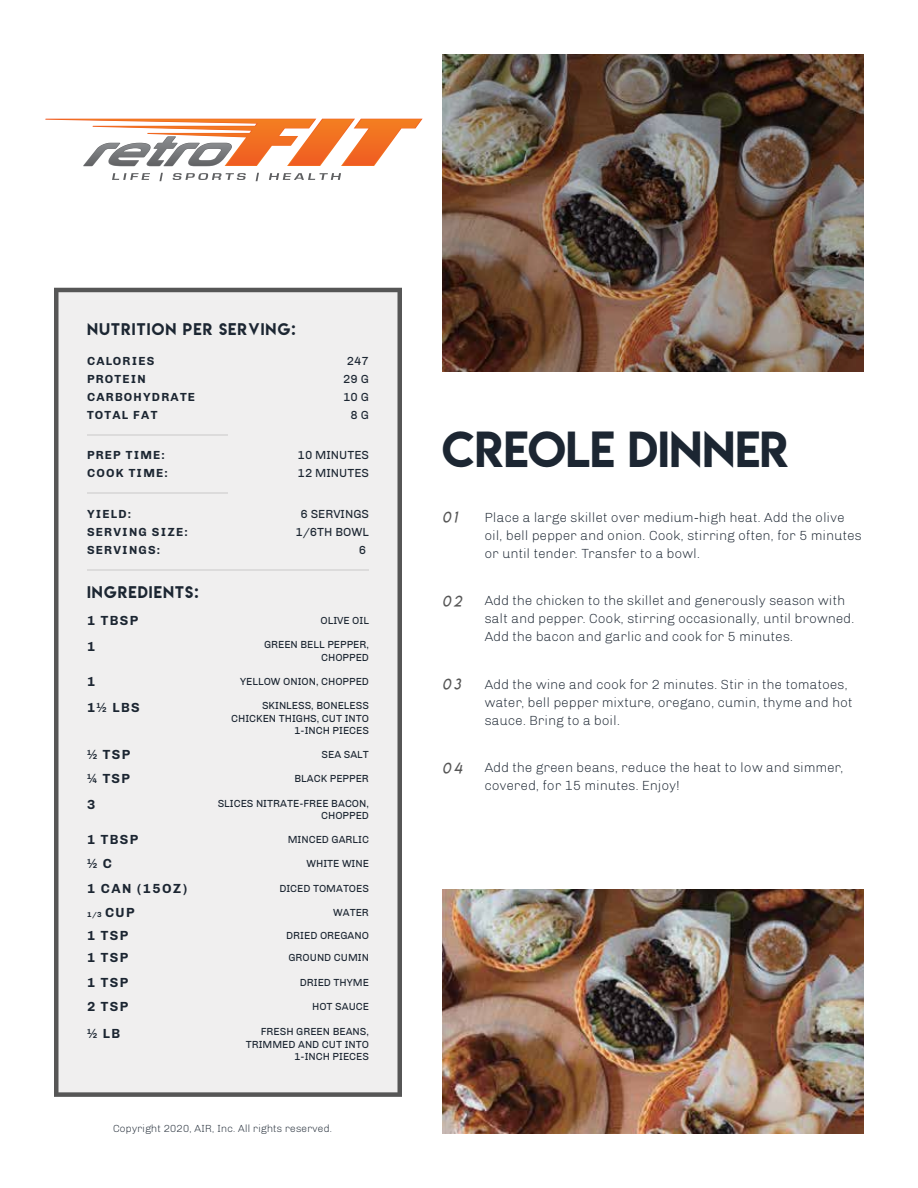
<style>
.page{position:relative;width:918px;height:1188px;background:#fff}
.page>*{position:absolute;margin:0;border:0;box-sizing:border-box;transform-origin:0 0}
.t1{font:45px "Lemon Milk";color:#1c2632}
.t2{font:15px "Lemon Milk";letter-spacing:.075em;color:#1c2632}
.t3{font:15px "Lemon Milklightitalic";letter-spacing:.2em;color:#565656}
.t4{font:300 13.5px/18px "Chivo";color:#1c2632}
.t5{font:700 13.5px "Chivo";letter-spacing:.1em;color:#1c2632}
.t6{font:700 12px/18px "Chivo";letter-spacing:.1em;color:#1c2632}
.t7{font:12px/18px "Chivo";color:#1c2632;text-align:right}
.t8{font:10.5px/12.6px "Chivo";color:#1c2632;text-align:right}
.t9{font:300 10.5px "Chivo";color:#1c2632}
.t10{font:700 7.5px "Chivo";color:#1c2632}
.s1{font-size:13.5px}
</style>
<div class="page">
<img style="left:443px;top:54px;width:421px;height:317px">
<img style="left:443px;top:890px;width:421px;height:244px">
<div style="left:54px;top:288px;width:348px;height:809px;background:#f0efef"></div>
<hr style="left:87px;top:434px;width:141px;height:2px;background:#dcdbdb">
<hr style="left:87px;top:569px;width:282px;height:2px;background:#dcdbdb">
<hr style="left:87px;top:493px;width:141px;height:1px;background:#dcdbdb">
<svg style="left:112px;top:173px;width:38px;height:7px"></svg>
<svg style="left:159px;top:173px;width:4px;height:8px"></svg>
<svg style="left:173px;top:173px;width:73px;height:7px"></svg>
<svg style="left:256px;top:173px;width:3px;height:8px"></svg>
<svg style="left:269px;top:173px;width:72px;height:7px"></svg>
<svg style="left:45px;top:119px;width:378px;height:47px"></svg>
<p class="t2" style="left:87px;top:318px;width:210px">NUTRITION PER SERVING:</p>
<p class="t6" style="left:87px;top:352px;width:110px">CALORIES<br>PROTEIN<br>CARBOHYDRATE<br>TOTAL FAT</p>
<p class="t7" style="left:343px;top:352px;width:27px">247<br>29 G<br>10 G<br>8 G</p>
<p class="t6" style="left:87px;top:446px;width:82px">PREP TIME:<br>COOK TIME:</p>
<p class="t7" style="left:298px;top:446px;width:73px;text-align:left">10 MINUTES<br>12 MINUTES</p>
<p class="t6" style="left:87px;top:505px;width:102px">YIELD:<br>SERVING SIZE:<br>SERVINGS:</p>
<p class="t7" style="left:295px;top:505px;width:75px">6 SERVINGS<br>1/6TH BOWL<br>6</p>
<p class="t2" style="left:87px;top:581px;width:113px">INGREDIENTS:</p>
<p class="t5" style="left:87px;top:612px;width:53px">1 TBSP</p>
<p class="t5" style="left:87px;top:638px;width:10px">1</p>
<p class="t8" style="left:320px;top:614px;width:50px">OLIVE OIL</p>
<p class="t8" style="left:264px;top:638px;width:106px">GREEN BELL PEPPER,<br>CHOPPED</p>
<p class="t5" style="left:87px;top:673px;width:10px">1</p>
<p class="t8" style="left:240px;top:675px;width:130px">YELLOW ONION, CHOPPED</p>
<p class="t5" style="left:87px;top:699px;width:54px">1½ LBS</p>
<p class="t8" style="left:231px;top:699px;width:139px">SKINLESS, BONELESS<br>CHICKEN THIGHS, CUT INTO<br>1-INCH PIECES</p>
<p class="t5" style="left:87px;top:747px;width:45px">½ TSP</p>
<p class="t8" style="left:322px;top:749px;width:49px">SEA SALT</p>
<p class="t5" style="left:87px;top:771px;width:45px">¼ TSP</p>
<p class="t8" style="left:294px;top:773px;width:76px">BLACK PEPPER</p>
<p class="t5" style="left:87px;top:797px;width:10px">3</p>
<p class="t8" style="left:218px;top:797px;width:153px">SLICES NITRATE-FREE BACON,<br>CHOPPED</p>
<p class="t5" style="left:87px;top:832px;width:53px">1 TBSP</p>
<p class="t8" style="left:288px;top:833px;width:83px">MINCED GARLIC</p>
<p class="t5" style="left:87px;top:856px;width:27px">½ C</p>
<p class="t8" style="left:306px;top:858px;width:64px">WHITE WINE</p>
<p class="t5" style="left:87px;top:880px;width:102px">1 CAN (15OZ)</p>
<p class="t8" style="left:279px;top:882px;width:91px">DICED TOMATOES</p>
<p class="t10" style="left:87px;top:910px;width:49px">1/3 <span class="s1">CUP</span></p>
<p class="t8" style="left:333px;top:906px;width:37px">WATER</p>
<p class="t5" style="left:87px;top:927px;width:43px">1 TSP</p>
<p class="t8" style="left:286px;top:929px;width:84px">DRIED OREGANO</p>
<p class="t5" style="left:87px;top:950px;width:43px">1 TSP</p>
<p class="t8" style="left:288px;top:952px;width:82px">GROUND CUMIN</p>
<p class="t5" style="left:87px;top:974px;width:43px">1 TSP</p>
<p class="t8" style="left:300px;top:976px;width:71px">DRIED THYME</p>
<p class="t5" style="left:87px;top:998px;width:43px">2 TSP</p>
<p class="t8" style="left:312px;top:1000px;width:58px">HOT SAUCE</p>
<p class="t5" style="left:87px;top:1025px;width:35px">½ LB</p>
<p class="t8" style="left:246px;top:1025px;width:125px">FRESH GREEN BEANS,<br>TRIMMED AND CUT INTO<br>1-INCH PIECES</p>
<p class="t9" style="left:113px;top:1123px;width:221px">Copyright 2020, AIR, Inc. All rights reserved.</p>
<h1 class="t1" style="left:442px;top:417px;width:348px">CREOLE DINNER</h1>
<p class="t3" style="left:442px;top:508px;width:16px">01</p>
<p class="t3" style="left:442px;top:592px;width:21px">02</p>
<p class="t3" style="left:442px;top:675px;width:20px">03</p>
<p class="t3" style="left:442px;top:759px;width:21px">04</p>
<p class="t4" style="left:485px;top:508px;width:379px">Place a large skillet over medium-high heat. Add the olive oil, bell pepper and onion. Cook, stirring often, for 5 minutes or until tender. Transfer to a bowl.</p>
<p class="t4" style="left:485px;top:592px;width:371px">Add the chicken to the skillet and generously season with salt and pepper. Cook, stirring occasionally, until browned.<br>Add the bacon and garlic and cook for 5 minutes.</p>
<p class="t4" style="left:485px;top:675px;width:369px">Add the wine and cook for 2 minutes. Stir in the tomatoes, water, bell pepper mixture, oregano, cumin, thyme and hot sauce. Bring to a boil.</p>
<p class="t4" style="left:485px;top:759px;width:361px">Add the green beans, reduce the heat to low and simmer, covered, for 15 minutes. Enjoy!</p>
</div>
